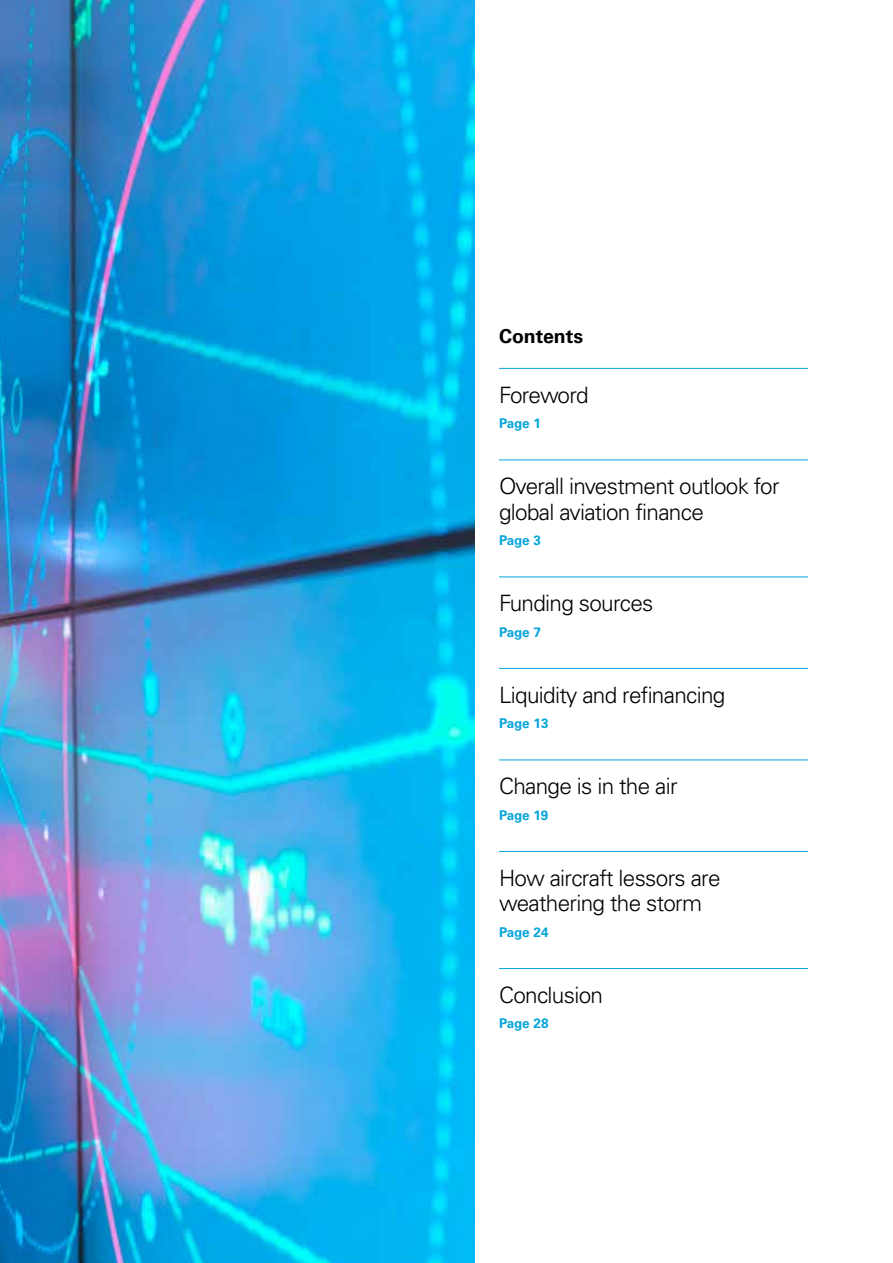
<style>
.page{position:relative;width:893px;height:1263px;background:#fff}
.page>*{position:absolute;margin:0;border:0;box-sizing:border-box;transform-origin:0 0}
.t1{font:300 22.5px/25.5px "Univers LT Pro 45";letter-spacing:-.03em;color:#000}
.t2{font:700 19.5px "Univers LT Pro 65";color:#000}
.t3{font:700 13.5px "Univers LT Pro 65";letter-spacing:-.02em;color:#06a5da}
</style>
<div class="page">
<hr style="left:499px;top:368px;width:309px;height:1px;background:#06a5da">
<hr style="left:499px;top:459px;width:309px;height:1px;background:#06a5da">
<hr style="left:499px;top:576px;width:309px;height:1px;background:#06a5da">
<hr style="left:499px;top:668px;width:309px;height:1px;background:#06a5da">
<hr style="left:499px;top:759px;width:309px;height:1px;background:#06a5da">
<hr style="left:499px;top:851px;width:309px;height:1px;background:#06a5da">
<hr style="left:499px;top:968px;width:309px;height:1px;background:#06a5da">
<img style="left:0;top:0;width:474px;height:1263px">
<p class="t2" style="left:499px;top:325px;width:86px">Contents</p>
<p class="t1" style="left:499px;top:382px;width:91px">Foreword</p>
<p class="t3" style="left:499px;top:415px;width:43px">Page 1</p>
<p class="t1" style="left:499px;top:473px;width:282px">Overall investment outlook for global aviation finance</p>
<p class="t3" style="left:499px;top:532px;width:43px">Page 3</p>
<p class="t1" style="left:499px;top:590px;width:156px">Funding sources</p>
<p class="t3" style="left:499px;top:624px;width:43px">Page 7</p>
<p class="t1" style="left:499px;top:682px;width:228px">Liquidity and refinancing</p>
<p class="t3" style="left:499px;top:715px;width:51px">Page 13</p>
<p class="t1" style="left:499px;top:773px;width:180px">Change is in the air</p>
<p class="t3" style="left:499px;top:807px;width:51px">Page 19</p>
<p class="t1" style="left:499px;top:865px;width:223px">How aircraft lessors are weathering the storm</p>
<p class="t3" style="left:499px;top:924px;width:51px">Page 24</p>
<p class="t1" style="left:499px;top:982px;width:105px">Conclusion</p>
<p class="t3" style="left:499px;top:1015px;width:51px">Page 28</p>
</div>
